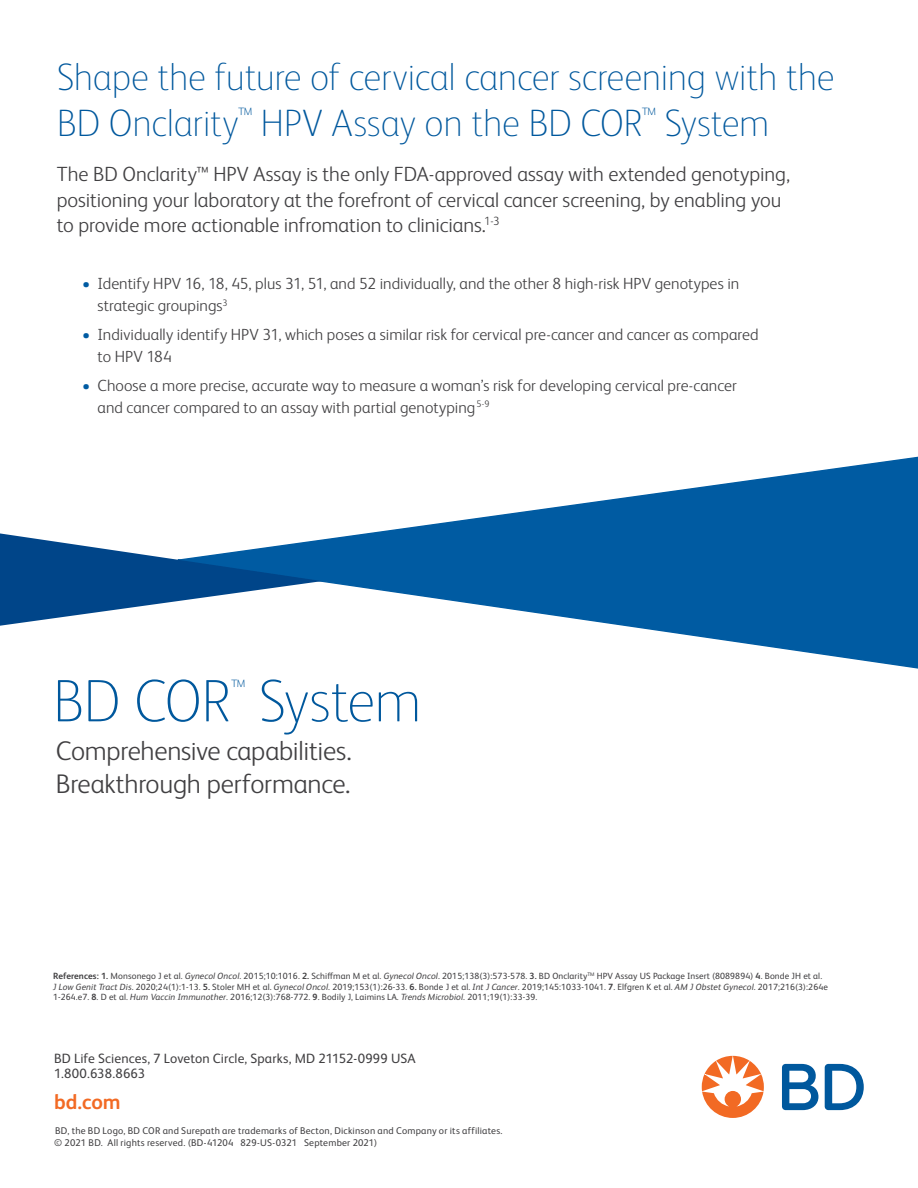
<style>
.page{position:relative;width:918px;height:1188px;background:#fff}
.page>*{position:absolute;margin:0;border:0;box-sizing:border-box;transform-origin:0 0}
.t1{font:100 60px "FS Albert Pro";letter-spacing:-.02em;color:#00589d}
.t2{font:100 38.25px/45.9px "FS Albert Pro";letter-spacing:-.01em;color:#00589d}
.t3{font:300 27px/32.4px "FS Albert Pro";letter-spacing:-.01em;color:#414042}
.t4{font:100 22.35px "FS Albert Pro";color:#00589d}
.t5{font:700 21px "FS Albert Pro";color:#f26a24}
.t6{font:300 20.55px/25.2px "FS Albert Pro";letter-spacing:-.005em;color:#414042}
.t7{font:300 16.2px/22px "FS Albert Pro";color:#414042}
.t8{font:13.5px/15px "FS Albert Pro";letter-spacing:.01em;color:#414042}
.t9{font:9.75px/12.8px "FS Albert Pro";letter-spacing:.02em;color:#414042}
.t10{font:9px/10.5px "FS Albert Pro";letter-spacing:.01em;color:#414042}
.s1{color:#005ba2}
.s2{font-weight:700}
.s3{font-style:italic}
</style>
<div class="page">
<svg style="left:782px;top:1064px;width:82px;height:47px"></svg>
<svg style="left:701px;top:1056px;width:63px;height:62px"></svg>
<svg style="left:322px;top:456px;width:596px;height:213px"></svg>
<svg style="left:0;top:533px;width:322px;height:93px"></svg>
<h2 class="t2" style="left:57px;top:52px;width:779px">Shape the future of cervical cancer screening with the<br>BD Onclarity<sup>™</sup> HPV Assay on the BD COR<sup>™</sup> System</h2>
<p class="t6" style="left:57px;top:160px;width:735px">The BD Onclarity™ HPV Assay is the only FDA-approved assay with extended genotyping, positioning your laboratory at the forefront of cervical cancer screening, by enabling you to provide more actionable infromation to clinicians.<sup>1-3</sup></p>
<h3 class="t7" style="left:98px;top:272px;width:643px;text-indent:-15px"><span class="s1">•</span> Identify HPV 16, 18, 45, plus 31, 51, and 52 individually, and the other 8 high-risk HPV genotypes in strategic groupings<sup>3</sup></h3>
<h3 class="t7" style="left:98px;top:322px;width:663px;text-indent:-15px"><span class="s1">•</span> Individually identify HPV 31, which poses a similar risk for cervical pre-cancer and cancer as compared to HPV 184</h3>
<h3 class="t7" style="left:98px;top:373px;width:641px;text-indent:-15px"><span class="s1">•</span> Choose a more precise, accurate way to measure a woman’s risk for developing cervical pre-cancer and cancer compared to an assay with partial genotyping<sup>5-9</sup></h3>
<h1 class="t1" style="left:53px;top:661px;width:180px">BD COR</h1>
<h3 class="t4" style="left:231px;top:673px;width:16px">™</h3>
<h1 class="t1" style="left:258px;top:661px;width:165px">System</h1>
<h3 class="t3" style="left:56px;top:733px;width:297px">Comprehensive capabilities.<br>Breakthrough performance.</h3>
<p class="t10" style="left:53px;top:970px;width:776px"><span class="s2">References: 1.</span> Monsonego J et al. <span class="s3">Gynecol Oncol</span>. 2015;10:1016. <span class="s2">2.</span> Schiffman M et al. <span class="s3">Gynecol Oncol</span>. 2015;138(3):573-578. <span class="s2">3.</span> BD Onclarity<sup>TM</sup> HPV Assay US Package Insert (8089894) <span class="s2">4</span>. Bonde JH et al.<br><span class="s3">J Low Genit Tract Dis</span>. 2020;24(1):1-13. <span class="s2">5.</span> Stoler MH et al. <span class="s3">Gynecol Oncol</span>. 2019;153(1):26-33. <span class="s2">6.</span> Bonde J et al. <span class="s3">Int J Cancer</span>. 2019;145:1033-1041. <span class="s2">7</span>. Elfgren K et al. <span class="s3">AM J Obstet Gynecol</span>. 2017;216(3):264e<br>1-264.e7. <span class="s2">8</span>. D et al. <span class="s3">Hum Vaccin Immunother</span>. 2016;12(3):768-772. <span class="s2">9</span>. Bodily J, Laimins LA. <span class="s3">Trends Microbiol</span>. 2011;19(1):33-39.</p>
<h3 class="t8" style="left:54px;top:1050px;width:363px">BD Life Sciences, 7 Loveton Circle, Sparks, MD 21152-0999 USA<br>1.800.638.8663</h3>
<h3 class="t5" style="left:54px;top:1087px;width:68px">bd.com</h3>
<p class="t9" style="left:54px;top:1123px;width:450px">BD, the BD Logo, BD COR and Surepath are trademarks of Becton, Dickinson and Company or its affiliates. © 2021 BD. All rights reserved. (BD-41204 829-US-0321 September 2021)</p>
</div>
